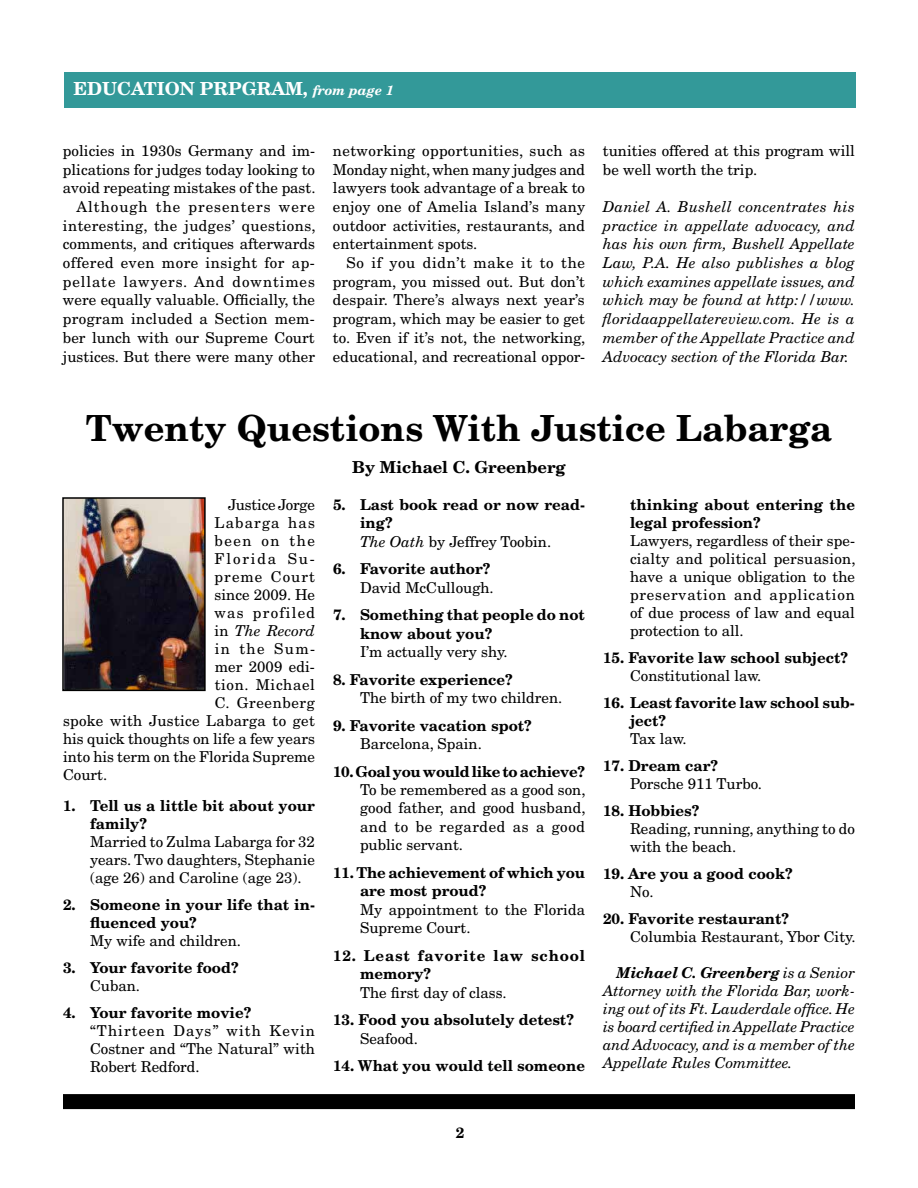
<style>
.page{position:relative;width:918px;height:1188px;background:#fff}
.page>*{position:absolute;margin:0;border:0;box-sizing:border-box;transform-origin:0 0}
.t1{font:700 36px "New Century Schlbk";color:#000}
.t2{font:700 18px "New Century Schlbk";color:#fff}
.t3{font:700 16.5px "New Century Schlbk";color:#000}
.t4{font:15px/18.8px "New Century Schlbk";color:#000;text-align:justify}
.t5{font:700 15px/18px "New Century Schlbk";color:#000}
.t6{font:italic 15px/18.8px "New Century Schlbk";color:#000;text-align:justify}
.t7{font:700 15px/18.5px "New Century Schlbk";letter-spacing:.055em;color:#000}
.t8{font:700 15px "New Century Schlbk";letter-spacing:-.02em;color:#000}
.t9{font:15px "New Century Schlbk";letter-spacing:.045em;color:#000}
.t10{font:15px "New Century Schlbk";letter-spacing:.085em;color:#000}
.t11{font:15px "New Century Schlbk";letter-spacing:.075em;color:#000}
.t12{font:15px "New Century Schlbk";letter-spacing:.12em;color:#000}
.t13{font:15px "New Century Schlbk";letter-spacing:.07em;color:#000}
.t14{font:15px "New Century Schlbk";letter-spacing:.095em;color:#000}
.t15{font:italic 700 13.5px "New Century Schlbk";color:#fff}
.s1{font-style:normal;font-size:18px}
.s2{font-style:normal}
.s3{font-weight:400;font-style:italic}
.s4{font-weight:400}
.s5{font-weight:700}
</style>
<div class="page">
<div style="left:64px;top:72px;width:792px;height:36px;background:#399"></div>
<img style="left:65px;top:500px;width:138px;height:188px">
<div style="left:62px;top:497px;width:144px;height:194px;border:2px solid #000"></div>
<div style="left:64px;top:1095px;width:790px;height:13px;background:#000"></div>
<div style="left:63px;top:1094px;width:792px;height:15px;border:2px solid #000"></div>
<p class="t2" style="left:74px;top:78px;width:58px">education</p>
<p class="t2" style="left:200px;top:78px;width:15px">prp</p>
<p class="t2" style="left:242px;top:78px;width:32px">gram</p>
<p class="t15" style="left:303px;top:82px;width:92px"><span class="s1">,</span> from page 1</p>
<p class="t4" style="left:63px;top:141px;width:254px;text-align:right">policies in 1930s Germany and im&shy;plications for judges today looking to avoid repeating mistakes of the past.<br>Although the presenters were interesting, the judges’ questions, comments, and critiques afterwards offered even more insight for ap&shy;pellate lawyers. And downtimes were equally valuable. Officially, the program included a Section mem&shy;ber lunch with our Supreme Court justices. But there were many other</p>
<p class="t4" style="left:333px;top:141px;width:254px">networking opportunities, such as Monday night, when many judges and lawyers took advantage of a break to enjoy one of Amelia Island’s many outdoor activities, restaurants, and entertainment spots.</p>
<p class="t4" style="left:333px;top:253px;width:254px;text-indent:14px">So if you didn’t make it to the program, you missed out. But don’t despair. There’s always next year’s program, which may be easier to get to. Even if it’s not, the networking, educational, and recreational oppor-</p>
<p class="t4" style="left:603px;top:141px;width:254px">tunities offered at this program will be well worth the trip.</p>
<p class="t6" style="left:603px;top:197px;width:253px">Daniel A. Bushell concentrates his practice in appellate advocacy, and has his own firm, Bushell Appellate Law, P.A. He also publishes a blog which examines appellate issues, and which may be found at http://www. floridaappellatereview.com. He is a member of the Appellate Practice and Advocacy section of the Florida Bar.</p>
<h1 class="t1" style="left:86px;top:406px;width:748px">Twenty Questions With Justice Labarga</h1>
<p class="t3" style="left:352px;top:456px;width:215px">By Michael C. Greenberg</p>
<p class="t4" style="left:228px;top:495px;width:88px">Justice Jorge</p>
<p class="t11" style="left:215px;top:513px;width:102px">Labarga has</p>
<p class="t14" style="left:215px;top:531px;width:102px">been on the</p>
<p class="t12" style="left:215px;top:549px;width:102px">Florida Su-</p>
<p class="t13" style="left:215px;top:567px;width:102px">preme Court</p>
<p class="t4" style="left:215px;top:585px;width:102px">since 2009. He</p>
<p class="t10" style="left:215px;top:603px;width:102px">was profiled</p>
<p class="t6" style="left:215px;top:621px;width:102px"><span class="s2">in</span> The Record</p>
<p class="t4" style="left:215px;top:639px;width:102px">in the Sum-</p>
<p class="t4" style="left:215px;top:657px;width:102px">mer 2009 edi-</p>
<p class="t9" style="left:215px;top:675px;width:102px">tion. Michael</p>
<p class="t9" style="left:215px;top:693px;width:102px">C. Greenberg</p>
<p class="t4" style="left:63px;top:711px;width:253px">spoke with Justice Labarga to get</p>
<p class="t4" style="left:63px;top:729px;width:253px">his quick thoughts on life a few years</p>
<p class="t4" style="left:63px;top:747px;width:254px">into his term on the Florida Supreme</p>
<p class="t4" style="left:63px;top:765px;width:46px">Court.</p>
<p class="t5" style="left:90px;top:797px;width:226px;text-indent:-27px">1. Tell us a little bit about your family?</p>
<p class="t4" style="left:90px;top:833px;width:226px;line-height:18px">Married to Zulma Labarga for 32 years. Two daughters, Stephanie (age 26) and Caroline (age 23).</p>
<p class="t5" style="left:90px;top:896px;width:227px;text-indent:-27px">2. Someone in your life that in&shy;fluenced you?</p>
<p class="t4" style="left:90px;top:932px;width:153px">My wife and children.</p>
<p class="t5" style="left:63px;top:959px;width:177px">3. Your favorite food?</p>
<p class="t4" style="left:90px;top:977px;width:52px">Cuban.</p>
<p class="t5" style="left:63px;top:1004px;width:190px">4. Your favorite movie?</p>
<p class="t4" style="left:90px;top:1022px;width:227px;line-height:18px">“Thirteen Days” with Kevin Costner and “The Natural” with Robert Redford.</p>
<p class="t5" style="left:360px;top:495px;width:227px;line-height:18.5px;text-indent:-27px">5. Last book read or now read&shy;ing?<br><span class="s3">The Oath</span> <span class="s4">by Jeffrey Toobin.</span></p>
<p class="t5" style="left:333px;top:560px;width:159px">6. Favorite author?</p>
<p class="t4" style="left:360px;top:578px;width:135px">David McCullough.</p>
<p class="t5" style="left:360px;top:606px;width:226px;line-height:18.5px;text-indent:-27px">7. Something that people do not know about you?</p>
<p class="t4" style="left:360px;top:642px;width:149px">I’m actually very shy.</p>
<p class="t5" style="left:333px;top:670px;width:181px">8. Favorite experience?</p>
<p class="t4" style="left:360px;top:688px;width:204px">The birth of my two children.</p>
<p class="t5" style="left:333px;top:716px;width:200px">9. Favorite vacation spot?</p>
<p class="t4" style="left:360px;top:734px;width:123px">Barcelona, Spain.</p>
<p class="t8" style="left:333px;top:762px;width:253px">10. Goal you would like to achieve?</p>
<p class="t4" style="left:360px;top:780px;width:227px">To be remembered as a good son, good father, and good husband, and to be regarded as a good public servant.</p>
<p class="t5" style="left:360px;top:863px;width:226px;line-height:18.5px;text-indent:-27px">11. The achievement of which you are most proud?</p>
<p class="t4" style="left:360px;top:900px;width:227px">My appointment to the Florida<br>Supreme Court.</p>
<p class="t7" style="left:360px;top:946px;width:227px;text-indent:-27px">12. Least favorite law school memory?</p>
<p class="t4" style="left:360px;top:983px;width:148px">The first day of class.</p>
<p class="t5" style="left:333px;top:1011px;width:242px">13. Food you absolutely detest?</p>
<p class="t4" style="left:360px;top:1029px;width:60px">Seafood.</p>
<p class="t5" style="left:333px;top:1057px;width:254px">14. What you would tell someone</p>
<p class="t5" style="left:630px;top:495px;width:227px">thinking about entering the legal profession?</p>
<p class="t4" style="left:630px;top:532px;width:227px;line-height:18px">Lawyers, regardless of their spe&shy;cialty and political persuasion, have a unique obligation to the preservation and application of due process of law and equal protection to all.</p>
<p class="t5" style="left:603px;top:648px;width:247px">15. Favorite law school subject?</p>
<p class="t4" style="left:630px;top:666px;width:133px">Constitutional law.</p>
<p class="t5" style="left:630px;top:693px;width:226px;text-indent:-27px">16. Least favorite law school sub&shy;ject?</p>
<p class="t4" style="left:630px;top:729px;width:58px">Tax law.</p>
<p class="t5" style="left:603px;top:756px;width:117px">17. Dream car?</p>
<p class="t4" style="left:630px;top:774px;width:134px">Porsche 911 Turbo.</p>
<p class="t5" style="left:603px;top:801px;width:98px">18. Hobbies?</p>
<p class="t4" style="left:630px;top:820px;width:227px;line-height:18px">Reading, running, anything to do with the beach.</p>
<p class="t5" style="left:603px;top:864px;width:191px">19. Are you a good cook?</p>
<p class="t4" style="left:630px;top:882px;width:25px">No.</p>
<p class="t5" style="left:603px;top:909px;width:188px">20. Favorite restaurant?</p>
<p class="t4" style="left:630px;top:927px;width:227px">Columbia Restaurant, Ybor City.</p>
<p class="t6" style="left:603px;top:964px;width:254px;line-height:18px;text-indent:14px"><span class="s5">Michael C. Greenberg</span> is a Senior Attorney with the Florida Bar, work&shy;ing out of its Ft. Lauderdale office. He is board certified in Appellate Practice and Advocacy, and is a member of the Appellate Rules Committee.</p>
<p class="t5" style="left:456px;top:1124px;width:10px">2</p>
</div>
